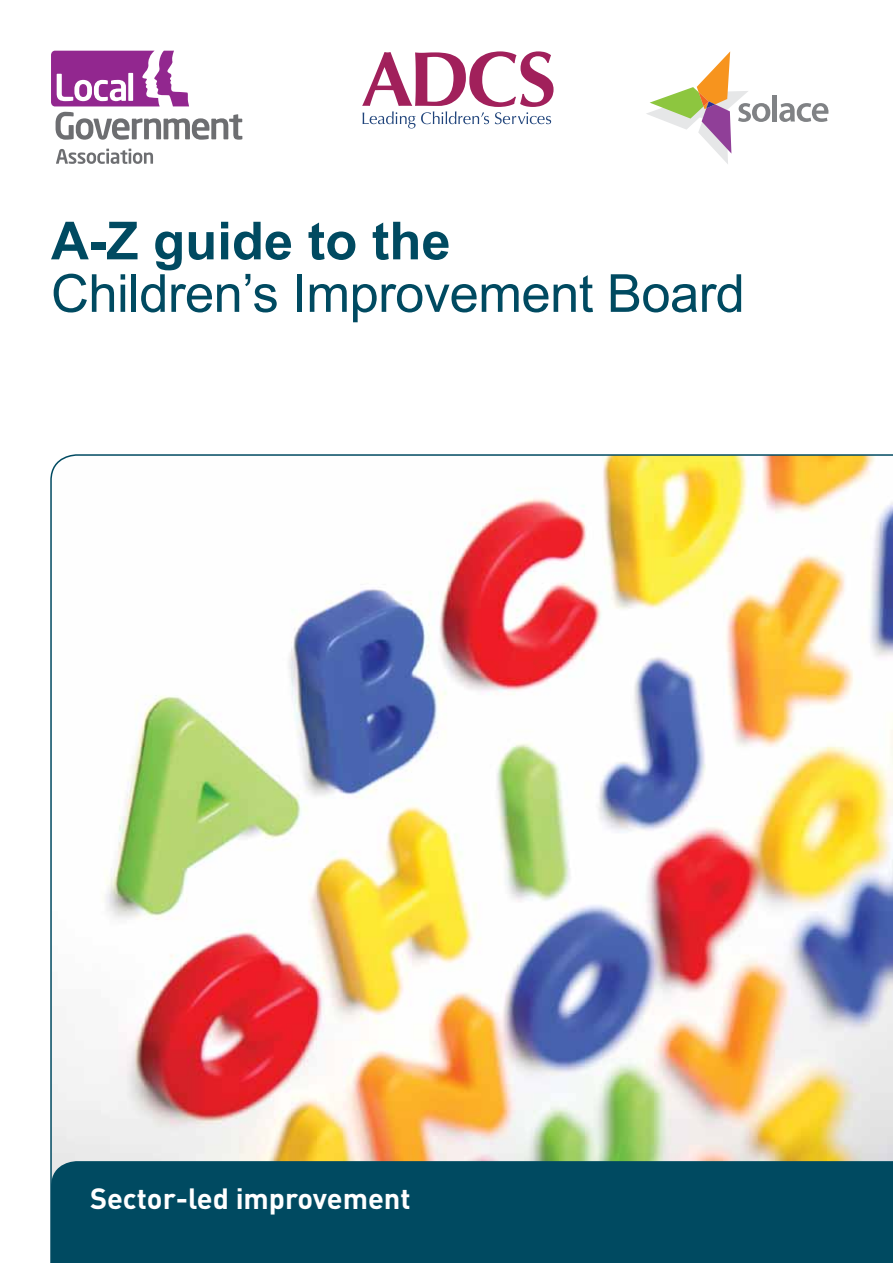
<style>
.page{position:relative;width:893px;height:1263px;background:#fff}
.page>*{position:absolute;margin:0;border:0;box-sizing:border-box;transform-origin:0 0}
.t1{font:52.5px "Arial";letter-spacing:-.01em;color:#004a61}
.t2{font:700 52.5px "Arial";color:#004a61}
.t3{font:700 28.95px "DIN";color:#fff}
</style>
<div class="page">
<svg style="left:56px;top:112px;width:186px;height:28px"></svg>
<svg style="left:56px;top:149px;width:97px;height:15px"></svg>
<svg style="left:51px;top:51px;width:138px;height:55px"></svg>
<svg style="left:646px;top:51px;width:124px;height:113px"></svg>
<hr style="left:773px;top:95px;width:4px;height:27px;background:#808285">
<svg style="left:779px;top:103px;width:49px;height:19px"></svg>
<svg style="left:362px;top:51px;width:191px;height:77px"></svg>
<img style="left:50px;top:454px;width:843px;height:809px">
<div style="left:51px;top:1161px;width:842px;height:102px;background:#004a61"></div>
<h1 class="t2" style="left:51px;top:206px;width:401px">A-Z guide to the</h1>
<h1 class="t1" style="left:51px;top:259px;width:695px">Children’s Improvement Board</h1>
<p class="t3" style="left:90px;top:1179px;width:322px">Sector-led improvement</p>
</div>
